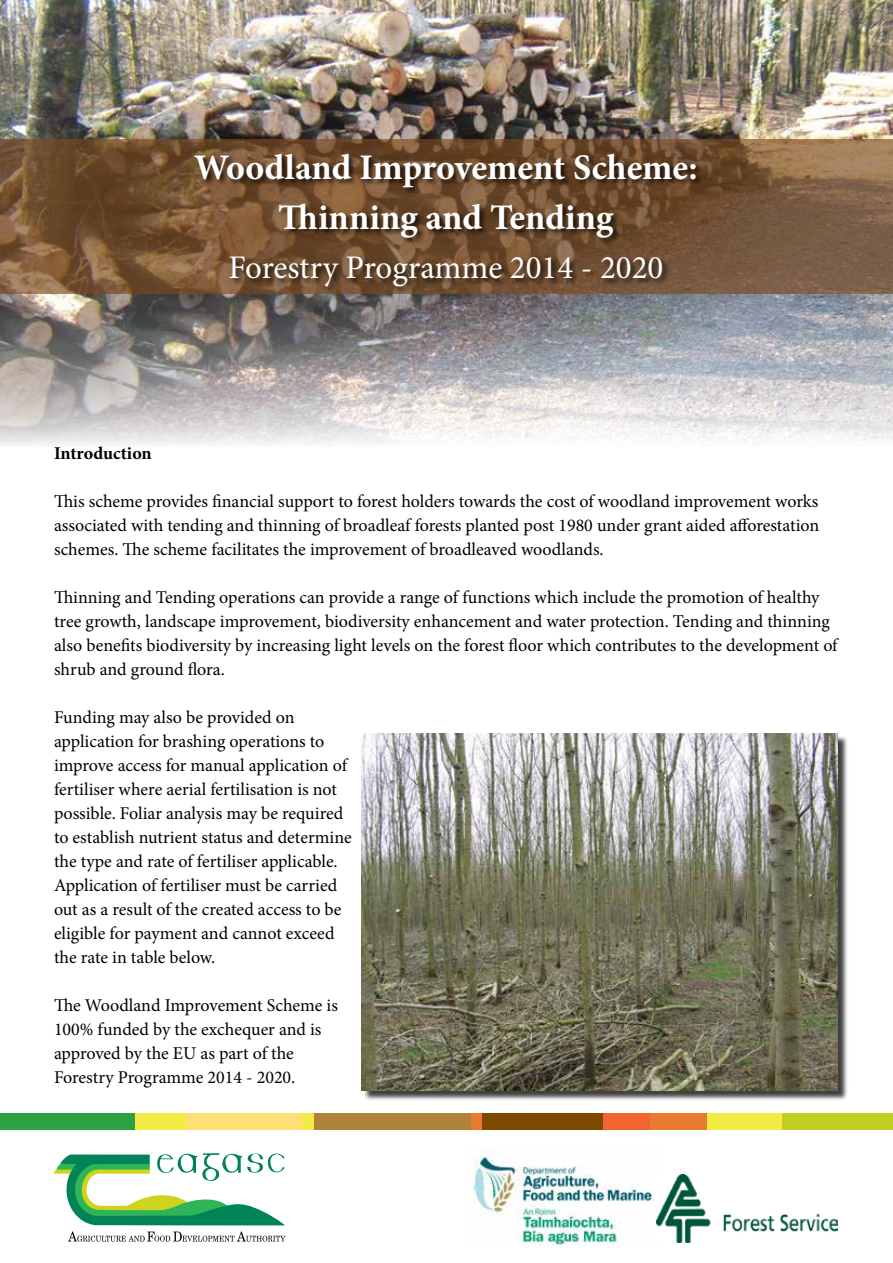
<style>
.page{position:relative;width:893px;height:1263px;background:#fff}
.page>*{position:absolute;margin:0;border:0;box-sizing:border-box;transform-origin:0 0}
.t1{font:700 36px/49.5px "Minion Pro";color:#fff;text-align:center}
.t2{font:33px "Minion Pro";color:#fff}
.t3{font:18px/24px "Minion Pro";letter-spacing:-.005em;color:#000}
.t4{font:700 18px "Minion Pro";letter-spacing:-.005em;color:#000}
</style>
<div class="page">
<svg style="left:54px;top:1152px;width:231px;height:73px"></svg>
<svg style="left:68px;top:1231px;width:217px;height:10px"></svg>
<div style="left:0;top:1113px;width:135px;height:17px;background:#2da243"></div>
<div style="left:185px;top:1113px;width:118px;height:17px;background:#ffde75"></div>
<div style="left:135px;top:1113px;width:50px;height:17px;background:#f2eb46"></div>
<div style="left:313px;top:1113px;width:158px;height:17px;background:#af833b"></div>
<div style="left:303px;top:1113px;width:11px;height:17px;background:#f2eb46"></div>
<div style="left:481px;top:1113px;width:122px;height:17px;background:#7d4800"></div>
<div style="left:471px;top:1113px;width:11px;height:17px;background:#e87c30"></div>
<div style="left:649px;top:1113px;width:59px;height:17px;background:#e87c30"></div>
<div style="left:603px;top:1113px;width:47px;height:17px;background:#f26531"></div>
<div style="left:782px;top:1113px;width:111px;height:17px;background:#c2cd23"></div>
<div style="left:708px;top:1113px;width:74px;height:17px;background:#f2eb46"></div>
<img style="left:0;top:0;width:893px;height:445px">
<svg style="left:0;top:139px;width:893px;height:154px;background:#78583a"></svg>
<div style="left:194px;top:152px;width:509px;height:142px;background:#000;opacity:.75"></div>
<div style="left:363px;top:735px;width:485px;height:366px;background:#000;opacity:.75"></div>
<img style="left:362px;top:733px;width:476px;height:358px">
<img style="left:472px;top:1156px;width:184px;height:91px">
<img style="left:656px;top:1174px;width:182px;height:69px">
<h1 class="t1" style="left:194px;top:143px;width:505px">Woodland Improvement Scheme:<br>Thinning and Tending</h1>
<h2 class="t2" style="left:228px;top:246px;width:436px">Forestry Programme 2014 - 2020</h2>
<p class="t4" style="left:54px;top:441px;width:99px">Introduction</p>
<p class="t3" style="left:54px;top:489px;width:767px;text-align:justify">This scheme provides financial support to forest holders towards the cost of woodland improvement works associated with tending and thinning of broadleaf forests planted post 1980 under grant aided afforestation schemes. The scheme facilitates the improvement of broadleaved woodlands.</p>
<p class="t3" style="left:54px;top:585px;width:785px">Thinning and Tending operations can provide a range of functions which include the promotion of healthy tree growth, landscape improvement, biodiversity enhancement and water protection. Tending and thinning also benefits biodiversity by increasing light levels on the forest floor which contributes to the development of shrub and ground flora.</p>
<p class="t3" style="left:54px;top:705px;width:299px">Funding may also be provided on application for brashing operations to improve access for manual application of fertiliser where aerial fertilisation is not possible. Foliar analysis may be required to establish nutrient status and determine the type and rate of fertiliser applicable.<br>Application of fertiliser must be carried out as a result of the created access to be eligible for payment and cannot exceed the rate in table below.</p>
<p class="t3" style="left:54px;top:993px;width:285px">The Woodland Improvement Scheme is 100% funded by the exchequer and is approved by the EU as part of the Forestry Programme 2014 - 2020.</p>
</div>
